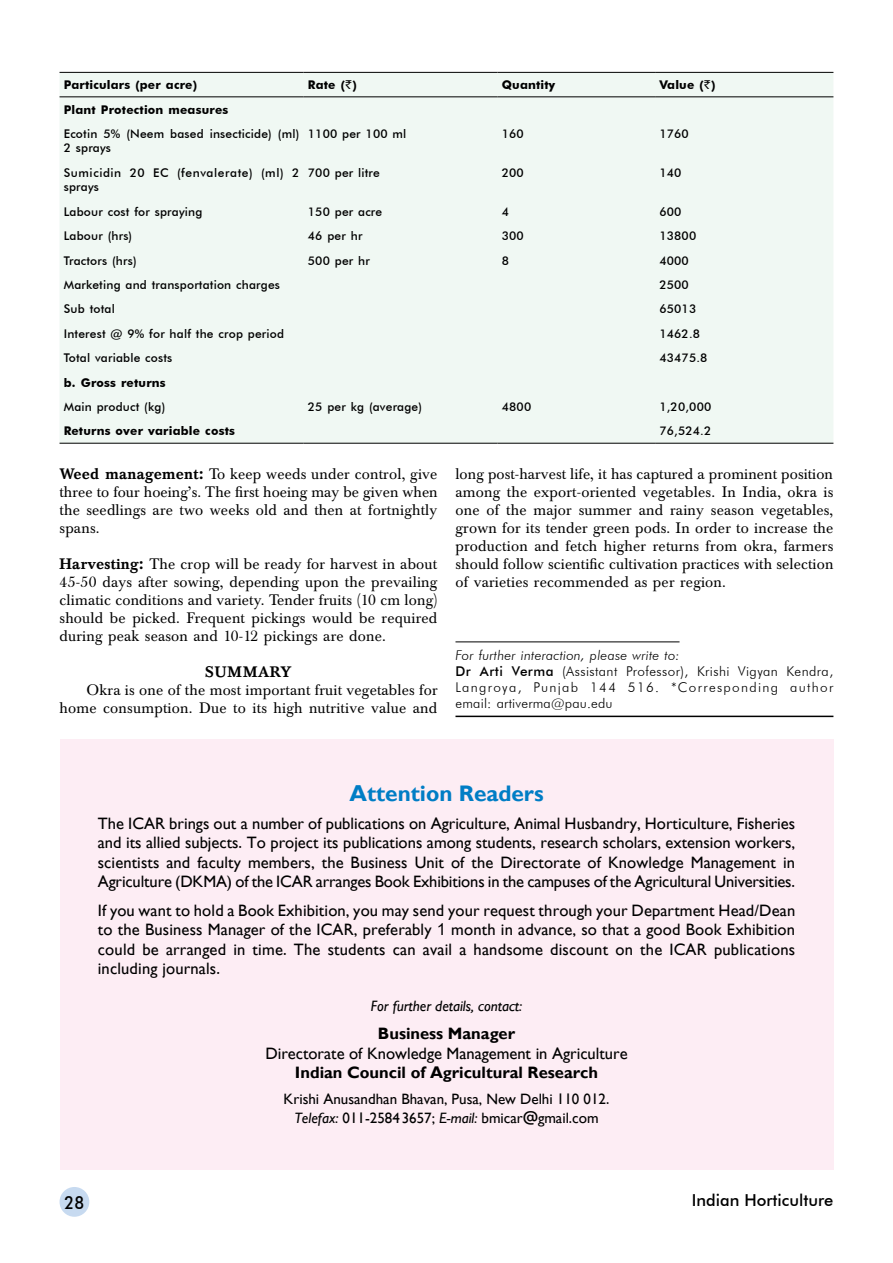
<style>
.page{position:relative;width:893px;height:1263px;background:#fff}
.page>*{position:absolute;margin:0;border:0;box-sizing:border-box;transform-origin:0 0}
.t1{font:700 22.5px "Gill Sans";color:#007dc5}
.t2{font:500 18px "Futura BT";color:#000;scale:.9 1}
.t3{font:16.5px/19.5px "Gill Sans";color:#000;text-align:justify}
.t4{font:700 16.5px "Gill Sans";color:#000}
.t5{font:500 16.5px "Futura BT";color:#000}
.t6{font:15px/18px "Baskerville BE";letter-spacing:.015em;color:#000;text-align:justify}
.t7{font:15px/19.5px "Gill Sans";color:#000;text-align:center}
.t8{font:italic 15px "Gill Sans";color:#000}
.t9{font:500 15px "Baskerville BE";color:#000}
.t10{font:300 13.5px/16.2px "Futura BT";letter-spacing:.03em;color:#000}
.t11{font:500 12px/14.4px "Futura BT";letter-spacing:.015em;color:#000}
.t12{font:700 12px "Futura BT";letter-spacing:.015em;color:#000}
.t13{font:500 12px/14.4px "Futura BT";letter-spacing:.045em;color:#000}
.s1{font-family:"Jay Ho";font-weight:400}
.s2{font-weight:500}
.s3{font-style:italic}
.s4{font-family:"Arial"}
</style>
<div class="page">
<div style="left:60px;top:1187px;width:29px;height:30px;background:#c7daf0;border-radius:50%"></div>
<div style="left:60px;top:73px;width:773px;height:370px;background:#f0f8f3"></div>
<hr style="left:60px;top:72px;width:244px;height:1px;background:#000">
<hr style="left:304px;top:72px;width:193px;height:1px;background:#000">
<hr style="left:497px;top:72px;width:158px;height:1px;background:#000">
<hr style="left:655px;top:72px;width:178px;height:1px;background:#000">
<hr style="left:60px;top:96px;width:244px;height:1px;background:#000">
<hr style="left:304px;top:96px;width:193px;height:1px;background:#000">
<hr style="left:497px;top:96px;width:158px;height:1px;background:#000">
<hr style="left:655px;top:96px;width:178px;height:1px;background:#000">
<hr style="left:60px;top:443px;width:244px;height:1px;background:#000">
<hr style="left:304px;top:443px;width:193px;height:1px;background:#000">
<hr style="left:497px;top:443px;width:158px;height:1px;background:#000">
<hr style="left:655px;top:443px;width:178px;height:1px;background:#000">
<hr style="left:455px;top:641px;width:224px;height:1px;background:#000">
<hr style="left:455px;top:716px;width:378px;height:1px;background:#000">
<div style="left:60px;top:739px;width:773px;height:430px;background:#fdedf4"></div>
<p class="t12" style="left:64px;top:78px;width:135px">Particulars (per acre)</p>
<p class="t12" style="left:308px;top:78px;width:64px">Rate (<span class="s1">`</span>)</p>
<p class="t12" style="left:502px;top:78px;width:55px">Quantity</p>
<p class="t12" style="left:659px;top:78px;width:72px">Value (<span class="s1">`</span>)</p>
<p class="t12" style="left:64px;top:102px;width:166px">Plant Protection measures</p>
<p class="t11" style="left:64px;top:126px;width:237px">Ecotin 5% (Neem based insecticide) (ml)<br>2 sprays</p>
<p class="t11" style="left:308px;top:126px;width:100px">1100 per 100 ml</p>
<p class="t11" style="left:502px;top:126px;width:24px">160</p>
<p class="t11" style="left:659px;top:126px;width:31px">1760</p>
<p class="t13" style="left:64px;top:165px;width:237px">Sumicidin 20 EC (fenvalerate) (ml) 2 sprays</p>
<p class="t11" style="left:308px;top:165px;width:74px">700 per litre</p>
<p class="t11" style="left:502px;top:165px;width:24px">200</p>
<p class="t11" style="left:659px;top:165px;width:24px">140</p>
<p class="t11" style="left:64px;top:204px;width:140px">Labour cost for spraying</p>
<p class="t11" style="left:308px;top:204px;width:76px">150 per acre</p>
<p class="t11" style="left:502px;top:204px;width:9px">4</p>
<p class="t11" style="left:659px;top:204px;width:24px">600</p>
<p class="t11" style="left:64px;top:229px;width:70px">Labour (hrs)</p>
<p class="t11" style="left:308px;top:229px;width:56px">46 per hr</p>
<p class="t11" style="left:502px;top:229px;width:24px">300</p>
<p class="t11" style="left:659px;top:229px;width:38px">13800</p>
<p class="t11" style="left:64px;top:253px;width:74px">Tractors (hrs)</p>
<p class="t11" style="left:308px;top:253px;width:63px">500 per hr</p>
<p class="t11" style="left:502px;top:253px;width:9px">8</p>
<p class="t11" style="left:659px;top:253px;width:31px">4000</p>
<p class="t11" style="left:64px;top:277px;width:218px">Marketing and transportation charges</p>
<p class="t11" style="left:659px;top:277px;width:31px">2500</p>
<p class="t11" style="left:64px;top:302px;width:53px">Sub total</p>
<p class="t11" style="left:659px;top:302px;width:38px">65013</p>
<p class="t11" style="left:64px;top:326px;width:222px">Interest @ 9% for half the crop period</p>
<p class="t11" style="left:659px;top:326px;width:42px">1462.8</p>
<p class="t11" style="left:64px;top:351px;width:110px">Total variable costs</p>
<p class="t11" style="left:659px;top:351px;width:50px">43475.8</p>
<p class="t12" style="left:64px;top:375px;width:103px">b. Gross returns</p>
<p class="t11" style="left:64px;top:399px;width:103px">Main product (kg)</p>
<p class="t11" style="left:308px;top:399px;width:116px">25 per kg (average)</p>
<p class="t11" style="left:502px;top:399px;width:31px">4800</p>
<p class="t11" style="left:659px;top:399px;width:53px">1,20,000</p>
<p class="t12" style="left:64px;top:424px;width:173px">Returns over variable costs</p>
<p class="t11" style="left:659px;top:424px;width:53px">76,524.2</p>
<p class="t6" style="left:455px;top:465px;width:379px">long post-harvest life, it has captured a prominent position among the export-oriented vegetables. In India, okra is one of the major summer and rainy season vegetables, grown for its tender green pods. In order to increase the production and fetch higher returns from okra, farmers should follow scientific cultivation practices with selection of varieties recommended as per region.</p>
<p class="t6" style="left:60px;top:465px;width:380px"><span class="s2">Weed management:</span> To keep weeds under control, give three to four hoeing’s. The first hoeing may be given when the seedlings are two weeks old and then at fortnightly spans.</p>
<p class="t6" style="left:60px;top:555px;width:380px"><span class="s2">Harvesting:</span> The crop will be ready for harvest in about 45-50 days after sowing, depending upon the prevailing climatic conditions and variety. Tender fruits (10 cm long) should be picked. Frequent pickings would be required during peak season and 10-12 pickings are done.</p>
<p class="t9" style="left:205px;top:663px;width:24px">Summary</p>
<p class="t6" style="left:60px;top:681px;width:380px;text-align:right">Okra is one of the most important fruit vegetables for home consumption. Due to its high nutritive value and</p>
<p class="t10" style="left:455px;top:646px;width:379px"><span class="s3">For further interaction, please write to:<br></span><span class="s2">Dr Arti Verma</span> (Assistant Professor), Krishi Vigyan Kendra, Langroya, Punjab 144 516. *Corresponding author email: artiverma@pau.edu</p>
<h1 class="t1" style="left:349px;top:780px;width:196px">Attention Readers</h1>
<p class="t3" style="left:98px;top:813px;width:699px">The ICAR brings out a number of publications on Agriculture, Animal Husbandry, Horticulture, Fisheries and its allied subjects. To project its publications among students, research scholars, extension workers, scientists and faculty members, the Business Unit of the Directorate of Knowledge Management in Agriculture (DKMA) of the ICAR arranges Book Exhibitions in the campuses of the Agricultural Universities.</p>
<p class="t3" style="left:98px;top:900px;width:699px">If you want to hold a Book Exhibition, you may send your request through your Department Head/Dean to the Business Manager of the ICAR, preferably <span class="s4">1</span> month in advance, so that a good Book Exhibition could be arranged in time. The students can avail a handsome discount on the ICAR publications including journals.</p>
<p class="t8" style="left:371px;top:997px;width:153px">For further details, contact:</p>
<p class="t4" style="left:378px;top:1024px;width:139px">Business Manager</p>
<p class="t3" style="left:265px;top:1043px;width:364px">Directorate of Knowledge Management in Agriculture</p>
<p class="t4" style="left:295px;top:1063px;width:305px">Indian Council of Agricultural Research</p>
<p class="t7" style="left:284px;top:1089px;width:327px">Krishi Anusandhan Bhavan, Pusa, New Delhi 110 012.<br><span class="s3">Telefax:</span> 011-2584 3657; <span class="s3">E-mail:</span> bmicar@gmail.com</p>
<p class="t2" style="left:65px;top:1191px;width:23px">28</p>
<p class="t5" style="left:692px;top:1190px;width:143px">Indian Horticulture</p>
</div>
